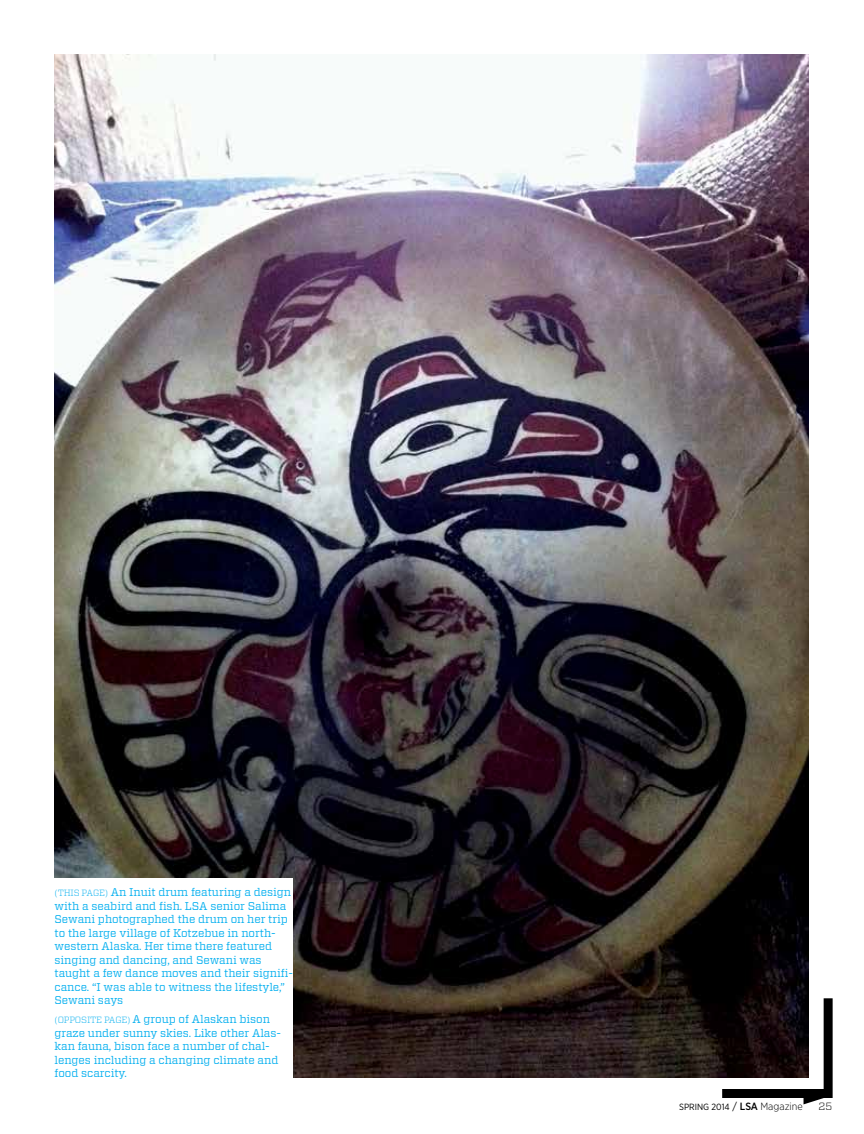
<style>
.page{position:relative;width:864px;height:1134px;background:#fff}
.page>*{position:absolute;margin:0;border:0;box-sizing:border-box;transform-origin:0 0}
.t1{font:11.25px/13.5px "Vitesse";letter-spacing:-.005em;color:#00aeef}
.t2{font:300 10.5px "Vitesse";color:#000}
.t3{font:9px "Gotham Narrow";color:#000}
.s1{font-weight:300;font-size:9px}
.s2{font-size:10.5px}
.s3{font-weight:500;font-size:10.5px}
.s4{font-weight:300;font-size:10.5px}
</style>
<div class="page">
<svg style="left:713px;top:998px;width:120px;height:106px"></svg>
<img style="left:55px;top:54px;width:754px;height:1023px">
<div style="left:55px;top:878px;width:238px;height:208px;background:#fff"></div>
<p class="t1" style="left:55px;top:885px;width:240px"><span class="s1">(THIS PAGE)</span> An Inuit drum featuring a design with a seabird and fish. LSA senior Salima Sewani photographed the drum on her trip to the large village of Kotzebue in north&shy;western Alaska. Her time there featured singing and dancing, and Sewani was taught a few dance moves and their signifi&shy;cance. “I was able to witness the lifestyle,” Sewani says</p>
<p class="t1" style="left:55px;top:1012px;width:228px"><span class="s1">(OPPOSITE PAGE)</span> A group of Alaskan bison graze under sunny skies. Like other Alas&shy;kan fauna, bison face a number of chal&shy;lenges including a changing climate and food scarcity.</p>
<p class="t3" style="left:679px;top:1102px;width:125px">SPRING 2014 <span class="s2">/</span> <span class="s3">LSA</span> <span class="s4">Magazine</span></p>
<p class="t2" style="left:819px;top:1099px;width:15px">25</p>
</div>
